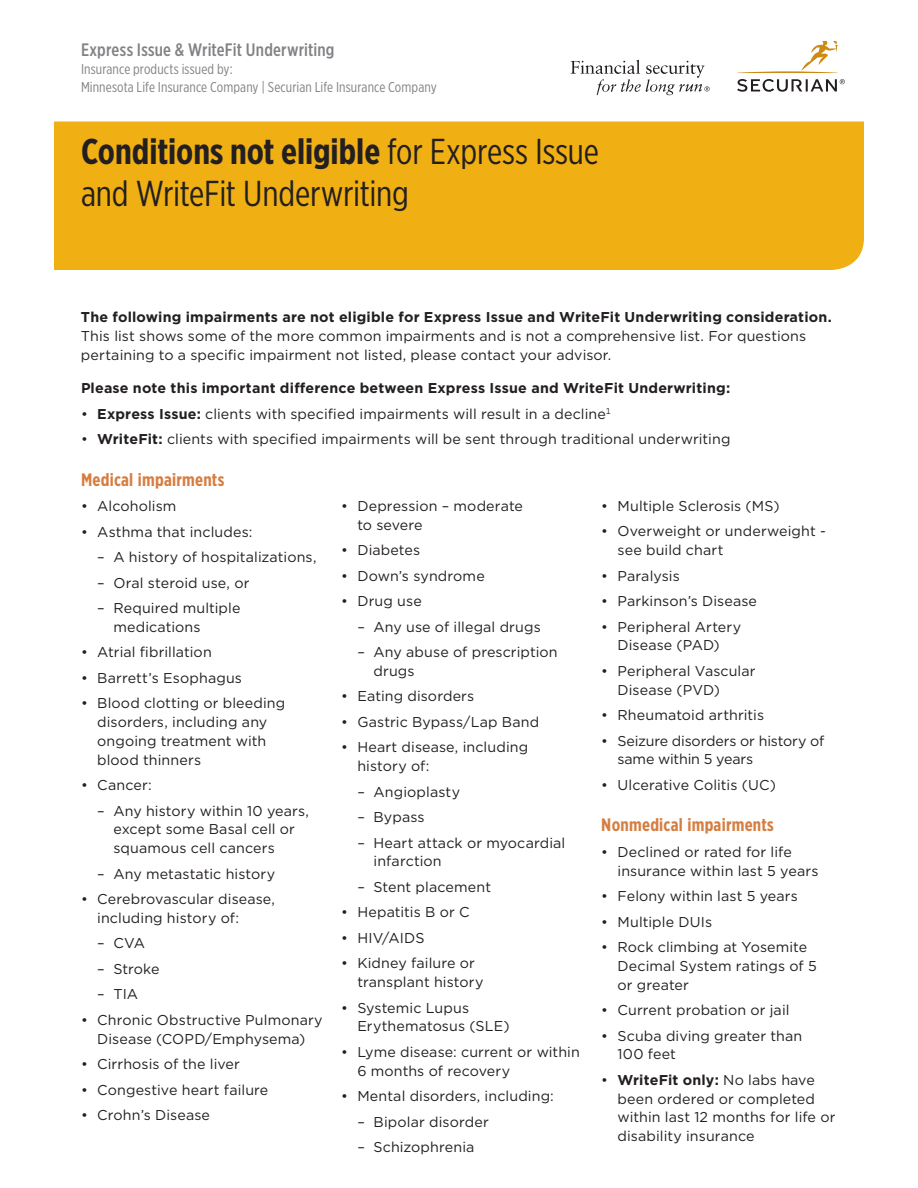
<style>
.page{position:relative;width:918px;height:1188px;background:#fff}
.page>*{position:absolute;margin:0;border:0;box-sizing:border-box;transform-origin:0 0}
.t1{font:36px/42px "Gotham X Narrow";letter-spacing:-.01em;color:#231f20}
.t2{font:700 18px "Gotham X Narrow";letter-spacing:.015em;color:#d67d41}
.t3{font:500 18px "Gotham X Narrow";letter-spacing:.01em;color:#808285}
.t4{font:14.25px/18.8px "Gotham";letter-spacing:.01em;color:#231f20}
.t5{font:700 14.25px "Gotham";letter-spacing:.015em;color:#231f20}
.t6{font:14.25px/18px "Gotham X Narrow";letter-spacing:.01em;color:#808285}
.t7{font:14.25px/18.8px "Gotham";letter-spacing:-.01em;color:#231f20}
.s1{font-weight:700}
</style>
<div class="page">
<div style="left:54px;top:122px;width:810px;height:148px;background:#f0af13"></div>
<svg style="left:737px;top:79px;width:108px;height:13px"></svg>
<svg style="left:738px;top:41px;width:100px;height:32px"></svg>
<svg style="left:571px;top:60px;width:139px;height:35px"></svg>
<p class="t3" style="left:81px;top:38px;width:255px">Express Issue &amp; WriteFit Underwriting</p>
<p class="t6" style="left:81px;top:59px;width:357px">Insurance products issued by:<br>Minnesota Life Insurance Company | Securian Life Insurance Company</p>
<h1 class="t1" style="left:81px;top:130px;width:519px"><span class="s1">Conditions not eligible</span> for Express Issue and WriteFit Underwriting</h1>
<p class="t5" style="left:81px;top:308px;width:752px">The following impairments are not eligible for Express Issue and WriteFit Underwriting consideration.</p>
<p class="t4" style="left:81px;top:326px;width:727px">This list shows some of the more common impairments and is not a comprehensive list. For questions pertaining to a specific impairment not listed, please contact your advisor.</p>
<p class="t5" style="left:81px;top:379px;width:651px">Please note this important difference between Express Issue and WriteFit Underwriting:</p>
<p class="t4" style="left:81px;top:404px;width:531px">• <span class="s1">Express Issue:</span> clients with specified impairments will result in a decline<sup>1</sup></p>
<p class="t4" style="left:81px;top:430px;width:651px">• <span class="s1">WriteFit:</span> clients with specified impairments will be sent through traditional underwriting</p>
<p class="t2" style="left:81px;top:468px;width:145px">Medical impairments</p>
<p class="t4" style="left:81px;top:496px;width:97px">• Alcoholism</p>
<p class="t4" style="left:81px;top:522px;width:173px">• Asthma that includes:</p>
<p class="t4" style="left:97px;top:547px;width:221px">– A history of hospitalizations,</p>
<p class="t4" style="left:97px;top:573px;width:154px">– Oral steroid use, or</p>
<p class="t4" style="left:113px;top:598px;width:129px;text-indent:-16px">– Required multiple medications</p>
<p class="t4" style="left:81px;top:643px;width:132px">• Atrial fibrillation</p>
<p class="t4" style="left:81px;top:668px;width:163px">• Barrett’s Esophagus</p>
<p class="t4" style="left:97px;top:694px;width:190px;text-indent:-16px">• Blood clotting or bleeding disorders, including any ongoing treatment with blood thinners</p>
<p class="t4" style="left:81px;top:775px;width:72px">• Cancer:</p>
<p class="t4" style="left:113px;top:801px;width:197px;text-indent:-16px">– Any history within 10 years, except some Basal cell or squamous cell cancers</p>
<p class="t4" style="left:97px;top:864px;width:179px">– Any metastatic history</p>
<p class="t4" style="left:97px;top:889px;width:179px;text-indent:-16px">• Cerebrovascular disease, including history of:</p>
<p class="t4" style="left:97px;top:934px;width:50px">– CVA</p>
<p class="t4" style="left:97px;top:959px;width:64px">– Stroke</p>
<p class="t4" style="left:97px;top:985px;width:42px">– TIA</p>
<p class="t4" style="left:81px;top:1010px;width:243px;text-align:center">• Chronic Obstructive Pulmonary<br>Disease (COPD/Emphysema)</p>
<p class="t4" style="left:81px;top:1054px;width:160px">• Cirrhosis of the liver</p>
<p class="t4" style="left:81px;top:1080px;width:189px">• Congestive heart failure</p>
<p class="t4" style="left:81px;top:1105px;width:131px">• Crohn’s Disease</p>
<p class="t4" style="left:601px;top:496px;width:180px">• Multiple Sclerosis (MS)</p>
<p class="t4" style="left:618px;top:522px;width:210px;text-indent:-16px">• Overweight or underweight - see build chart</p>
<p class="t4" style="left:601px;top:566px;width:80px">• Paralysis</p>
<p class="t4" style="left:601px;top:591px;width:157px">• Parkinson’s Disease</p>
<p class="t4" style="left:601px;top:617px;width:141px;text-align:center">• Peripheral Artery<br>Disease (PAD)</p>
<p class="t4" style="left:618px;top:661px;width:140px;text-indent:-16px">• Peripheral Vascular<br>Disease (PVD)</p>
<p class="t4" style="left:601px;top:705px;width:164px">• Rheumatoid arthritis</p>
<p class="t7" style="left:618px;top:731px;width:208px;text-indent:-16px">• Seizure disorders or history of same within 5 years</p>
<p class="t4" style="left:601px;top:775px;width:176px">• Ulcerative Colitis (UC)</p>
<p class="t2" style="left:601px;top:814px;width:174px">Nonmedical impairments</p>
<p class="t4" style="left:618px;top:842px;width:202px;text-indent:-16px">• Declined or rated for life insurance within last 5 years</p>
<p class="t4" style="left:601px;top:886px;width:198px">• Felony within last 5 years</p>
<p class="t4" style="left:601px;top:912px;width:113px">• Multiple DUIs</p>
<p class="t4" style="left:618px;top:937px;width:201px;text-indent:-16px">• Rock climbing at Yosemite<br>Decimal System ratings of 5 or greater</p>
<p class="t4" style="left:601px;top:1000px;width:190px">• Current probation or jail</p>
<p class="t4" style="left:618px;top:1026px;width:186px;text-indent:-16px">• Scuba diving greater than<br>100 feet</p>
<p class="t4" style="left:618px;top:1070px;width:219px;text-indent:-16px">• <span class="s1">WriteFit only:</span> No labs have been ordered or completed within last 12 months for life or disability insurance</p>
<p class="t4" style="left:357px;top:496px;width:167px;text-indent:-16px">• Depression – moderate to severe</p>
<p class="t4" style="left:341px;top:541px;width:81px">• Diabetes</p>
<p class="t4" style="left:341px;top:566px;width:145px">• Down’s syndrome</p>
<p class="t4" style="left:341px;top:592px;width:82px">• Drug use</p>
<p class="t4" style="left:357px;top:617px;width:185px">– Any use of illegal drugs</p>
<p class="t4" style="left:374px;top:643px;width:186px;text-indent:-16px">– Any abuse of prescription drugs</p>
<p class="t4" style="left:341px;top:687px;width:135px">• Eating disorders</p>
<p class="t4" style="left:341px;top:712px;width:200px">• Gastric Bypass/Lap Band</p>
<p class="t4" style="left:357px;top:738px;width:172px;text-indent:-16px">• Heart disease, including history of:</p>
<p class="t4" style="left:357px;top:782px;width:104px">– Angioplasty</p>
<p class="t4" style="left:357px;top:807px;width:69px">– Bypass</p>
<p class="t4" style="left:374px;top:833px;width:193px;text-indent:-16px">– Heart attack or myocardial infarction</p>
<p class="t4" style="left:357px;top:877px;width:135px">– Stent placement</p>
<p class="t4" style="left:341px;top:903px;width:130px">• Hepatitis B or C</p>
<p class="t4" style="left:341px;top:928px;width:85px">• HIV/AIDS</p>
<p class="t4" style="left:357px;top:954px;width:128px;text-indent:-16px">• Kidney failure or transplant history</p>
<p class="t4" style="left:357px;top:998px;width:154px;text-indent:-16px">• Systemic Lupus<br>Erythematosus (SLE)</p>
<p class="t4" style="left:357px;top:1042px;width:224px;text-indent:-16px">• Lyme disease: current or within<br>6 months of recovery</p>
<p class="t4" style="left:341px;top:1086px;width:214px">• Mental disorders, including:</p>
<p class="t4" style="left:357px;top:1112px;width:133px">– Bipolar disorder</p>
<p class="t4" style="left:357px;top:1137px;width:119px">– Schizophrenia</p>
</div>
